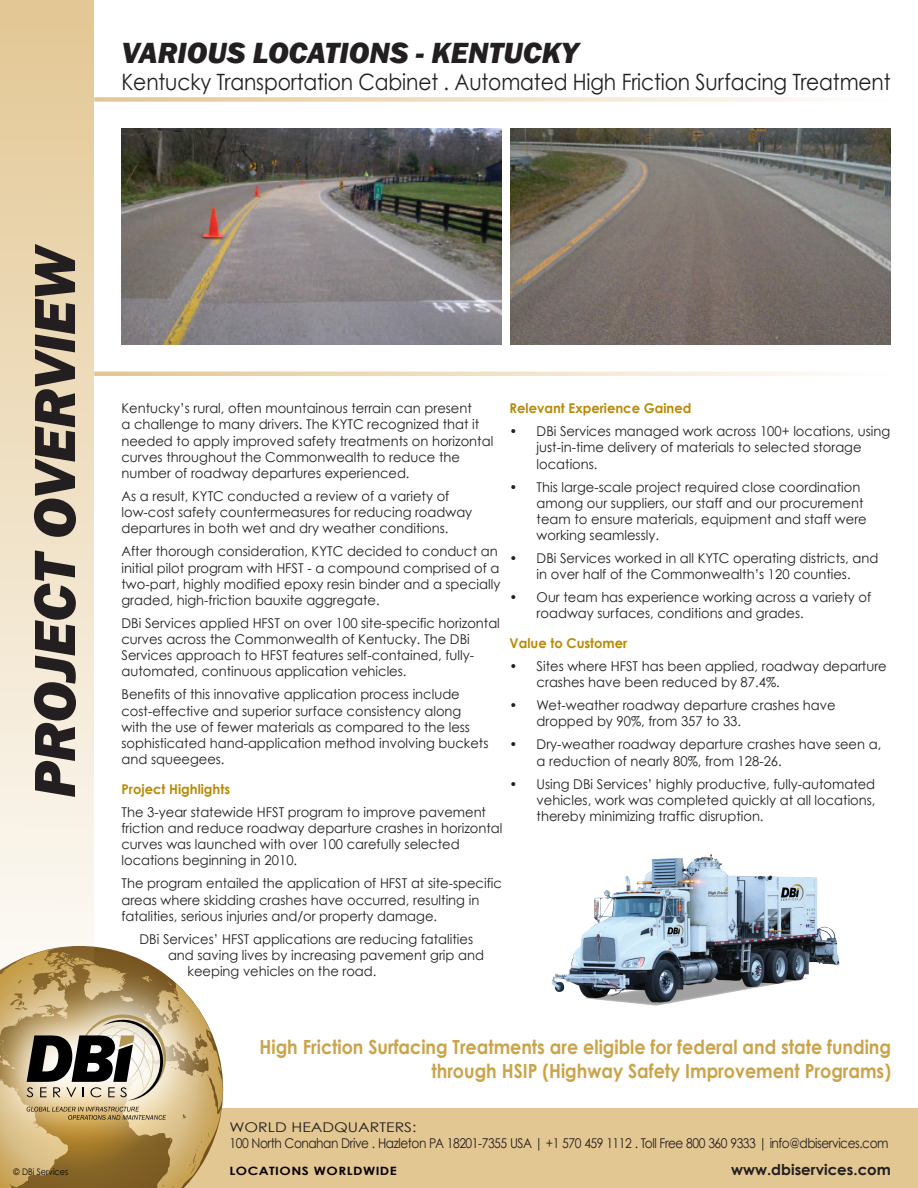
<style>
.page{position:relative;width:918px;height:1188px;background:#fff}
.page>*{position:absolute;margin:0;border:0;box-sizing:border-box;transform-origin:0 0}
.t1{font:italic 800 60px "Franklin Gothic";letter-spacing:-.01em;color:#231f20}
.t2{font:italic 800 30px "Franklin Gothic";color:#231f20}
.t3{font:22.5px "Century Gothic";letter-spacing:-.005em;color:#231f20;scale:.9 1}
.t4{font:700 19.5px/23.4px "Century Gothic";color:#cba349;text-align:right;scale:.9 1}
.t5{font:700 15px "Century Gothic";color:#231f20}
.t6{font:13.5px/16.2px "Century Gothic";color:#231f20}
.t7{font:13.5px "Century Gothic";letter-spacing:-.04em;color:#231f20;scale:.9 1}
.t8{font:700 13.5px "Century Gothic";color:#b98b07}
.t9{font:13.35px "Century Gothic";color:#231f20;scale:1.18 1}
.t10{font:700 11.55px "Century Gothic";letter-spacing:.035em;color:#080302;scale:1.18 1}
.t11{font:9px "Century Gothic";color:#080302;scale:.9 1}
</style>
<div class="page">
<div style="left:0;top:1108px;width:918px;height:80px;background:#e3c793"></div>
<svg style="left:0;top:946px;width:224px;height:242px"></svg>
<svg style="left:193px;top:1173px;width:3px;height:5px"></svg>
<svg style="left:0;top:1124px;width:216px;height:26px"></svg>
<svg style="left:0;top:949px;width:219px;height:175px"></svg>
<svg style="left:0;top:0;width:94px;height:1035px"></svg>
<svg style="left:94px;top:97px;width:729px;height:5px"></svg>
<svg style="left:94px;top:372px;width:726px;height:4px"></svg>
<img style="left:122px;top:129px;width:380px;height:216px">
<img style="left:511px;top:129px;width:380px;height:216px">
<img style="left:551px;top:854px;width:289px;height:152px">
<h2 class="t2" style="left:122px;top:33px;width:19px">VARIOUS</h2>
<h2 class="t2" style="left:253px;top:33px;width:19px">LOCATIONS</h2>
<h2 class="t2" style="left:416px;top:33px;width:164px">- KENTUCKY</h2>
<h3 class="t3" style="left:122px;top:68px;width:856px">Kentucky Transportation Cabinet . Automated High Friction Surfacing Treatment</h3>
<h1 class="t1" style="left:16px;top:798px;width:555px;rotate:-90deg">PROJECT OVERVIEW</h1>
<p class="t11" style="left:14px;top:1166px;width:62px">© DBi Services</p>
<p class="t6" style="left:122px;top:400px;width:373px">Kentucky’s rural, often mountainous terrain can present<br>a challenge to many drivers. The KYTC recognized that it needed to apply improved safety treatments on horizontal curves throughout the Commonwealth to reduce the number of roadway departures experienced.</p>
<p class="t6" style="left:122px;top:488px;width:352px">As a result, KYTC conducted a review of a variety of low-cost safety countermeasures for reducing roadway departures in both wet and dry weather conditions.</p>
<p class="t6" style="left:122px;top:543px;width:380px">After thorough consideration, KYTC decided to conduct an initial pilot program with HFST - a compound comprised of a two-part, highly modified epoxy resin binder and a specially graded, high-friction bauxite aggregate.</p>
<p class="t6" style="left:122px;top:615px;width:380px">DBi Services applied HFST on over 100 site-specific horizontal curves across the Commonwealth of Kentucky. The DBi Services approach to HFST features self-contained, fully&shy;automated, continuous application vehicles.</p>
<p class="t6" style="left:122px;top:686px;width:368px">Benefits of this innovative application process include cost-effective and superior surface consistency along with the use of fewer materials as compared to the less sophisticated hand-application method involving buckets and squeegees.</p>
<p class="t8" style="left:122px;top:781px;width:110px">Project Highlights</p>
<p class="t6" style="left:122px;top:804px;width:383px">The 3-year statewide HFST program to improve pavement friction and reduce roadway departure crashes in horizontal curves was launched with over 100 carefully selected locations beginning in 2010.</p>
<p class="t6" style="left:122px;top:875px;width:382px">The program entailed the application of HFST at site-specific areas where skidding crashes have occurred, resulting in fatalities, serious injuries and/or property damage.</p>
<p class="t6" style="left:140px;top:931px;width:335px">DBi Services’ HFST applications are reducing fatalities</p>
<p class="t6" style="left:168px;top:947px;width:318px">and saving lives by increasing pavement grip and</p>
<p class="t6" style="left:187px;top:963px;width:191px">keeping vehicles on the road.</p>
<p class="t8" style="left:510px;top:400px;width:183px">Relevant Experience Gained</p>
<p class="t6" style="left:537px;top:423px;width:355px;text-indent:-27px">• DBi Services managed work across 100+ locations, using just-in-time delivery of materials to selected storage locations.</p>
<p class="t6" style="left:537px;top:478px;width:332px;text-indent:-27px">• This large-scale project required close coordination among our suppliers, our staff and our procurement team to ensure materials, equipment and staff were working seamlessly.</p>
<p class="t6" style="left:510px;top:550px;width:370px;text-align:center">• DBi Services worked in all KYTC operating districts, and in over half of the Commonwealth’s 120 counties.</p>
<p class="t6" style="left:537px;top:589px;width:336px;text-indent:-27px">• Our team has experience working across a variety of roadway surfaces, conditions and grades.</p>
<p class="t8" style="left:510px;top:635px;width:119px">Value to Customer</p>
<p class="t6" style="left:537px;top:658px;width:352px;text-indent:-27px">• Sites where HFST has been applied, roadway departure crashes have been reduced by 87.4%.</p>
<p class="t6" style="left:537px;top:697px;width:301px;text-indent:-27px">• Wet-weather roadway departure crashes have dropped by 90%, from 357 to 33.</p>
<p class="t6" style="left:537px;top:736px;width:346px;text-indent:-27px">• Dry-weather roadway departure crashes have seen a, a reduction of nearly 80%, from 128-26.</p>
<p class="t6" style="left:537px;top:775px;width:340px;text-align:justify;text-indent:-27px">• Using DBi Services’ highly productive, fully-automated vehicles, work was completed quickly at all locations, thereby minimizing traffic disruption.</p>
<h3 class="t4" style="left:260px;top:1035px;width:703px">High Friction Surfacing Treatments are eligible for federal and state funding through HSIP (Highway Safety Improvement Programs)</h3>
<p class="t9" style="left:230px;top:1119px;width:160px">World Headquarters:</p>
<p class="t7" style="left:230px;top:1135px;width:321px">100 North Conahan Drive . Hazleton PA 18201-7355 USA</p>
<p class="t7" style="left:535px;top:1135px;width:394px">| +1 570 459 1112 . Toll Free 800 360 9333 | info@dbiservices.com</p>
<p class="t10" style="left:230px;top:1163px;width:143px">LOCATIONS WORLDWIDE</p>
<p class="t5" style="left:731px;top:1160px;width:161px">www.dbiservices.com</p>
</div>
